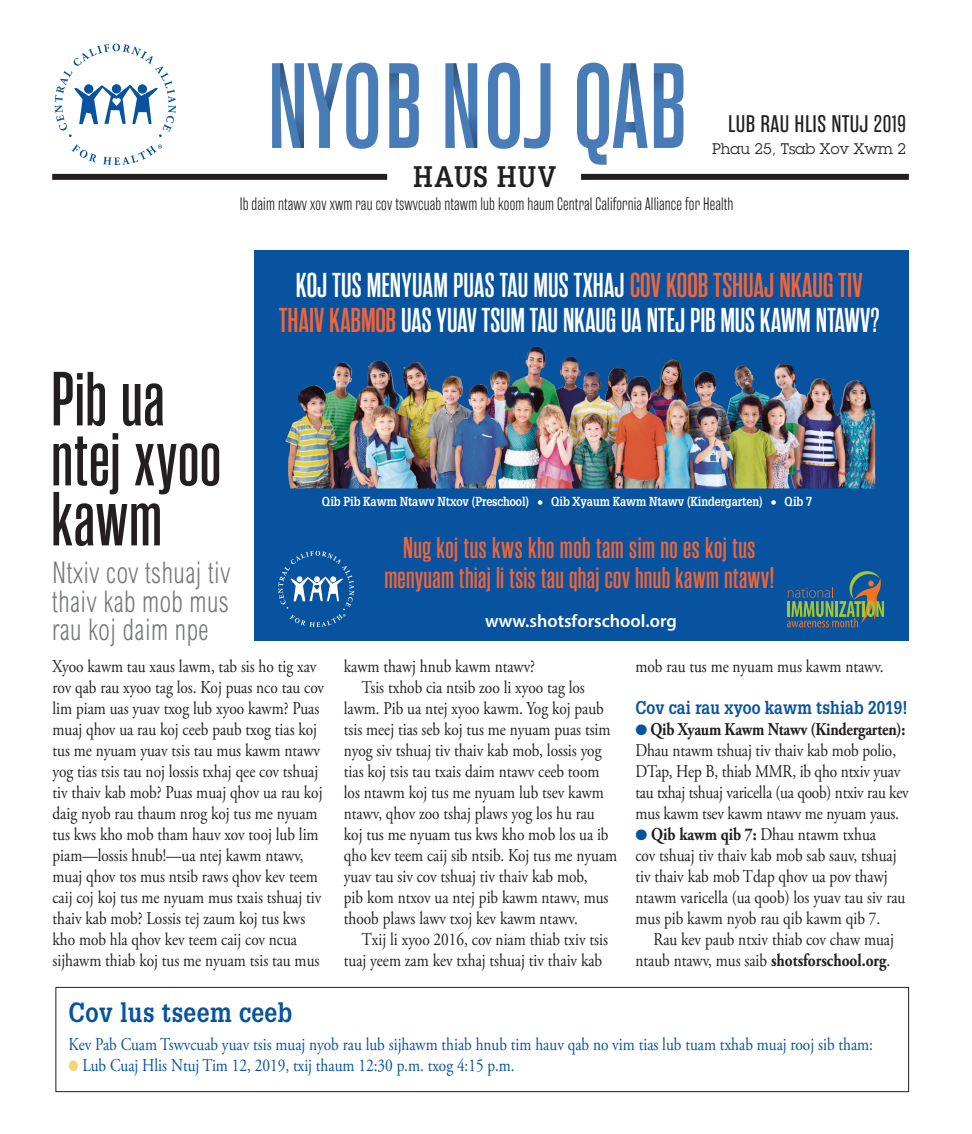
<style>
.page{position:relative;width:972px;height:1134px;background:#fff}
.page>*{position:absolute;margin:0;border:0;box-sizing:border-box;transform-origin:0 0}
._1_HM_HEAD__28-48pt{font:600 76.5px/60px "Rama Gothic M";letter-spacing:.015em;color:#231f20}
._1_EN_HEAD__28-48pt{font:600 34.5px/34.5px "Rama Gothic M";letter-spacing:.005em;color:#fff;text-align:center}
._1_EN_HEAD__28-48pt-2{font:600 30px/30px "Rama Gothic M";letter-spacing:.015em;color:#f26537;text-align:center}
._1_HM_head_subhead{font:300 condensed 30px/28.5px "Arial MT Std";letter-spacing:.02em;color:#76787b;text-align:justify;scale:.85 1}
._1_HM_body_number{font:700 29.1px "Glypha LT Std";letter-spacing:.075em;color:#231f20;scale:.85 1}
._2_HM_HEAD_side_blac{font:700 27px "Glypha LT Std";letter-spacing:.02em;color:#0753a0;scale:.85 1}
._5_EN_issue{font:24px "Rama Gothic E";letter-spacing:.02em;color:#231f20}
.t1{font:600 18.15px "Myriad Pro";color:#fff}
._1_HM_body_no_indent{font:18px/21px "Adobe Garamond Pro";color:#231f20;scale:.85 1}
._1_HM_BODY{font:18px/21px "Adobe Garamond Pro";color:#231f20;scale:.85 1}
._1_HM_body_no_indent-2{font:18px "Adobe Garamond Pro";color:#0753a0;scale:.85 1}
._1_HM_BODY-2{font:300 18px "Rama Gothic E";letter-spacing:.01em;color:#231f20;scale:.9 1}
._1_HM_body_breaker{font:700 18px "Glypha LT Std";letter-spacing:.005em;color:#0753a0;scale:.85 1}
.t2{font:15px "Lubalin Graph Std";color:#231f20}
._1_EN_body_breaker{font:700 12.75px "Glypha LT Std";letter-spacing:-.01em;color:#fff;scale:.85 1}
.s1{color:#f26537}
.s2{color:#0753a0}
.s3{font-size:15px;color:#0753a0}
.s4{font-weight:700}
.s5{color:#f5d578}
</style>
<div class="page">
<img style="left:254px;top:250px;width:654px;height:391px">
<svg style="left:787px;top:571px;width:97px;height:56px;background:#3e6b7d"></svg>
<svg style="left:278px;top:551px;width:76px;height:76px;background:#296aad"></svg>
<img style="left:317px;top:359px;width:212px;height:52px">
<div style="left:55px;top:987px;width:854px;height:105px;border:1px solid #231f20"></div>
<div style="left:581px;top:174px;width:328px;height:6px;background:#231f20"></div>
<div style="left:52px;top:174px;width:335px;height:6px;background:#231f20"></div>
<svg style="left:71px;top:144px;width:25px;height:18px"></svg>
<svg style="left:103px;top:145px;width:59px;height:20px"></svg>
<svg style="left:55px;top:44px;width:121px;height:93px"></svg>
<svg style="left:272px;top:63px;width:411px;height:102px"></svg>
<svg style="left:538px;top:500px;width:4px;height:5px"></svg>
<svg style="left:771px;top:500px;width:5px;height:5px"></svg>
<p class="_5_EN_issue" style="left:728px;top:111px;width:179px">LUB RAU HLIS NTUJ 2019</p>
<p class="t2" style="left:712px;top:139px;width:195px">Phau 25, Tsab Xov Xwm 2</p>
<p class="_1_HM_body_number" style="left:414px;top:158px;width:169px">HAUS HUV</p>
<p class="_1_HM_BODY-2" style="left:240px;top:194px;width:550px">Ib daim ntawv xov xwm rau cov tswvcuab ntawm lub koom haum Central California Alliance for Health</p>
<p class="_1_HM_HEAD__28-48pt" style="left:51px;top:371px;width:171px">Pib ua ntej xyoo kawm</p>
<p class="_1_HM_head_subhead" style="left:52px;top:558px;width:211px">Ntxiv cov tshuaj tiv thaiv kab mob mus rau koj daim npe</p>
<p class="_1_EN_HEAD__28-48pt" style="left:279px;top:269px;width:602px">KOJ TUS MENYUAM PUAS TAU MUS TXHAJ <span class="s1">COV KOOB TSHUAJ NKAUG TIV<br>THAIV KABMOB</span> UAS YUAV TSUM TAU NKAUG UA NTEJ PIB MUS KAWM NTAWV?</p>
<p class="_1_EN_body_breaker" style="left:322px;top:494px;width:245px">Qib Pib Kawm Ntawv Ntxov (Preschool)</p>
<p class="_1_EN_body_breaker" style="left:551px;top:494px;width:251px">Qib Xyaum Kawm Ntawv (Kindergarten)</p>
<p class="_1_EN_body_breaker" style="left:784px;top:494px;width:34px">Qib 7</p>
<p class="_1_EN_HEAD__28-48pt-2" style="left:384px;top:534px;width:391px">Nug koj tus kws kho mob tam sim no es koj tus menyuam thiaj li tsis tau qhaj cov hnub kawm ntawv!</p>
<p class="t1" style="left:485px;top:610px;width:193px">www.shotsforschool.org</p>
<p class="_1_HM_body_no_indent" style="left:52px;top:656px;width:321px">Xyoo kawm tau xaus lawm, tab sis ho tig xav rov qab rau xyoo tag los. Koj puas nco tau cov lim piam uas yuav txog lub xyoo kawm? Puas muaj qhov ua rau koj ceeb paub txog tias koj tus me nyuam yuav tsis tau mus kawm ntawv yog tias tsis tau noj lossis txhaj qee cov tshuaj tiv thaiv kab mob? Puas muaj qhov ua rau koj daig nyob rau thaum nrog koj tus me nyuam tus kws kho mob tham hauv xov tooj lub lim piam—lossis hnub!—ua ntej kawm ntawv, muaj qhov tos mus ntsib raws qhov kev teem caij coj koj tus me nyuam mus txais tshuaj tiv thaiv kab mob? Lossis tej zaum koj tus kws kho mob hla qhov kev teem caij cov ncua sijhawm thiab koj tus me nyuam tsis tau mus</p>
<p class="_1_HM_body_no_indent" style="left:344px;top:656px;width:227px">kawm thawj hnub kawm ntawv?</p>
<p class="_1_HM_BODY" style="left:344px;top:677px;width:323px;text-indent:18px">Tsis txhob cia ntsib zoo li xyoo tag los lawm. Pib ua ntej xyoo kawm. Yog koj paub tsis meej tias seb koj tus me nyuam puas tsim nyog siv tshuaj tiv thaiv kab mob, lossis yog tias koj tsis tau txais daim ntawv ceeb toom los ntawm koj tus me nyuam lub tsev kawm ntawv, qhov zoo tshaj plaws yog los hu rau koj tus me nyuam tus kws kho mob los ua ib qho kev teem caij sib ntsib. Koj tus me nyuam yuav tau siv cov tshuaj tiv thaiv kab mob,<br>pib kom ntxov ua ntej pib kawm ntawv, mus thoob plaws lawv txoj kev kawm ntawv.</p>
<p class="_1_HM_BODY" style="left:344px;top:929px;width:312px;text-indent:18px">Txij li xyoo 2016, cov niam thiab txiv tsis tuaj yeem zam kev txhaj tshuaj tiv thaiv kab</p>
<p class="_1_HM_BODY" style="left:636px;top:656px;width:293px">mob rau tus me nyuam mus kawm ntawv.</p>
<p class="_1_HM_body_breaker" style="left:635px;top:696px;width:322px">Cov cai rau xyoo kawm tshiab 2019!</p>
<p class="_1_HM_body_no_indent" style="left:635px;top:719px;width:323px"><span class="s2">●</span><span class="s3">●</span> <span class="s4">Qib Xyaum Kawm Ntawv (Kindergarten):<br></span>Dhau ntawm tshuaj tiv thaiv kab mob polio, DTap, Hep B, thiab MMR, ib qho ntxiv yuav tau txhaj tshuaj varicella (ua qoob) ntxiv rau kev mus kawm tsev kawm ntawv me nyuam yaus.</p>
<p class="_1_HM_body_no_indent" style="left:635px;top:824px;width:319px"><span class="s2">●</span><span class="s3">●</span> <span class="s4">Qib kawm qib 7:</span> Dhau ntawm txhua<br>cov tshuaj tiv thaiv kab mob sab sauv, tshuaj tiv thaiv kab mob Tdap qhov ua pov thawj ntawm varicella (ua qoob) los yuav tau siv rau mus pib kawm nyob rau qib kawm qib 7.</p>
<p class="_1_HM_BODY" style="left:635px;top:929px;width:306px;text-align:right">Rau kev paub ntxiv thiab cov chaw muaj ntaub ntawv, mus saib <span class="s4">shotsforschool.org</span>.</p>
<p class="_2_HM_HEAD_side_blac" style="left:69px;top:996px;width:265px">Cov lus tseem ceeb</p>
<p class="_1_HM_body_no_indent-2" style="left:69px;top:1034px;width:948px">Kev Pab Cuam Tswvcuab yuav tsis muaj nyob rau lub sijhawm thiab hnub tim hauv qab no vim tias lub tuam txhab muaj rooj sib tham:</p>
<p class="_1_HM_body_no_indent-2" style="left:69px;top:1055px;width:527px"><span class="s5">●</span> Lub Cuaj Hlis Ntuj Tim 12, 2019, txij thaum 12:30 p.m. txog 4:15 p.m.</p>
</div>
